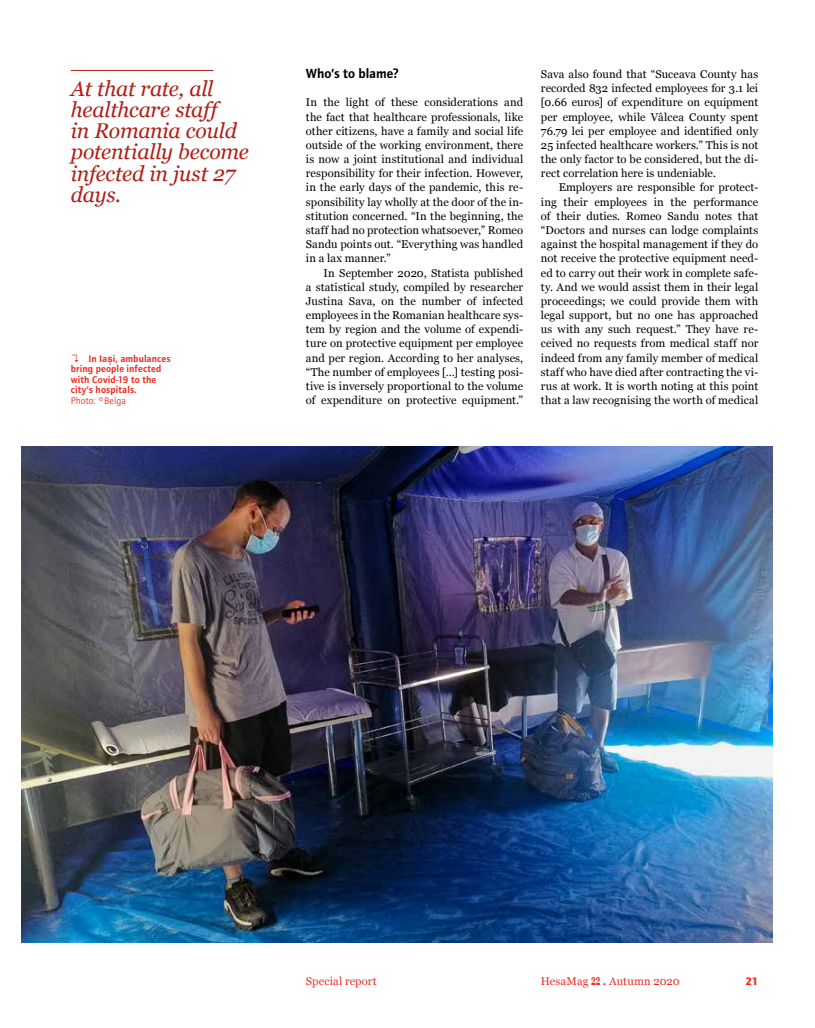
<style>
.page{position:relative;width:815px;height:1028px;background:#fff}
.page>*{position:absolute;margin:0;border:0;box-sizing:border-box;transform-origin:0 0}
.t1{font:italic 21.25px/21.2px "Georgia";letter-spacing:-.01em;color:#b11f16}
.t2{font:13.75px "etui Foundry Journal Demi";color:#000}
.t3{font:11.25px/14.1px "Georgia";letter-spacing:.01em;color:#000;text-align:justify}
.t4{font:11.25px "Georgia";letter-spacing:.01em;color:#ee2e24}
.t5{font:11.25px "etui Foundry Journal bold";color:#ee2e24}
.t6{font:10px/10.6px "etui Foundry Journal Demi";letter-spacing:.01em;color:#ee2e24}
.t7{font:10px "etui Foundry Journal book";letter-spacing:.01em;color:#ee2e24}
.s1{font-family:"Inter";font-weight:300}
.s2{font-family:"Helvetica";font-weight:700;font-size:9.5px}
.s3{font-weight:700;font-size:14.88px}
.s4{font-size:15px}
</style>
<div class="page">
<img style="left:21px;top:446px;width:751px;height:497px">
<hr style="left:71px;top:70px;width:142px;height:1px;background:#b11f16">
<h1 class="t1" style="left:71px;top:78px;width:180px">At that rate, all healthcare staff<br>in Romania could potentially become infected in just 27 days.</h1>
<p class="t6" style="left:71px;top:353px;width:101px"><span class="s1">↴</span> In Ia<span class="s2">ș</span>i, ambulances bring people infected with Covid-19 to the city’s hospitals.</p>
<p class="t7" style="left:71px;top:395px;width:57px">Photo: ©Belga</p>
<p class="t2" style="left:306px;top:66px;width:95px">Who’s to blame?</p>
<p class="t3" style="left:306px;top:95px;width:219px">In the light of these considerations and the fact that healthcare professionals, like other citizens, have a family and social life outside of the working environment, there is now a joint institutional and individual responsibility for their infection. However, in the early days of the pandemic, this re&shy;sponsibility lay wholly at the door of the in&shy;stitution concerned. “In the beginning, the staff had no protection whatsoever,” Romeo Sandu points out. “Everything was handled in a lax manner.”</p>
<p class="t3" style="left:306px;top:265px;width:219px;text-indent:18px">In September 2020, Statista published a statistical study, compiled by researcher Justina Sava, on the number of infected employees in the Romanian healthcare sys&shy;tem by region and the volume of expendi&shy;ture on protective equipment per employee and per region. According to her analyses, “The number of employees […] testing posi&shy;tive is inversely proportional to the volume of expenditure on protective equipment.”</p>
<p class="t3" style="left:541px;top:67px;width:219px">Sava also found that “Suceava County has recorded 832 infected employees for 3.1 lei [0.66 euros] of expenditure on equipment per employee, while Vâlcea County spent 76.79 lei per employee and identified only 25 infected healthcare workers.” This is not the only factor to be considered, but the di&shy;rect correlation here is undeniable.</p>
<p class="t3" style="left:541px;top:180px;width:219px;text-indent:18px">Employers are responsible for protect&shy;ing their employees in the performance of their duties. Romeo Sandu notes that “Doctors and nurses can lodge complaints against the hospital management if they do not receive the protective equipment need&shy;ed to carry out their work in complete safe&shy;ty. And we would assist them in their legal proceedings; we could provide them with legal support, but no one has approached us with any such request.” They have re&shy;ceived no requests from medical staff nor indeed from any family member of medical staff who have died after contracting the vi&shy;rus at work. It is worth noting at this point that a law recognising the worth of medical</p>
<p class="t4" style="left:306px;top:975px;width:72px">Special report</p>
<p class="t4" style="left:541px;top:975px;width:140px">HesaMag <span class="s3">22</span> <span class="s4">.</span> Autumn 2020</p>
<p class="t5" style="left:746px;top:975px;width:14px">21</p>
</div>
